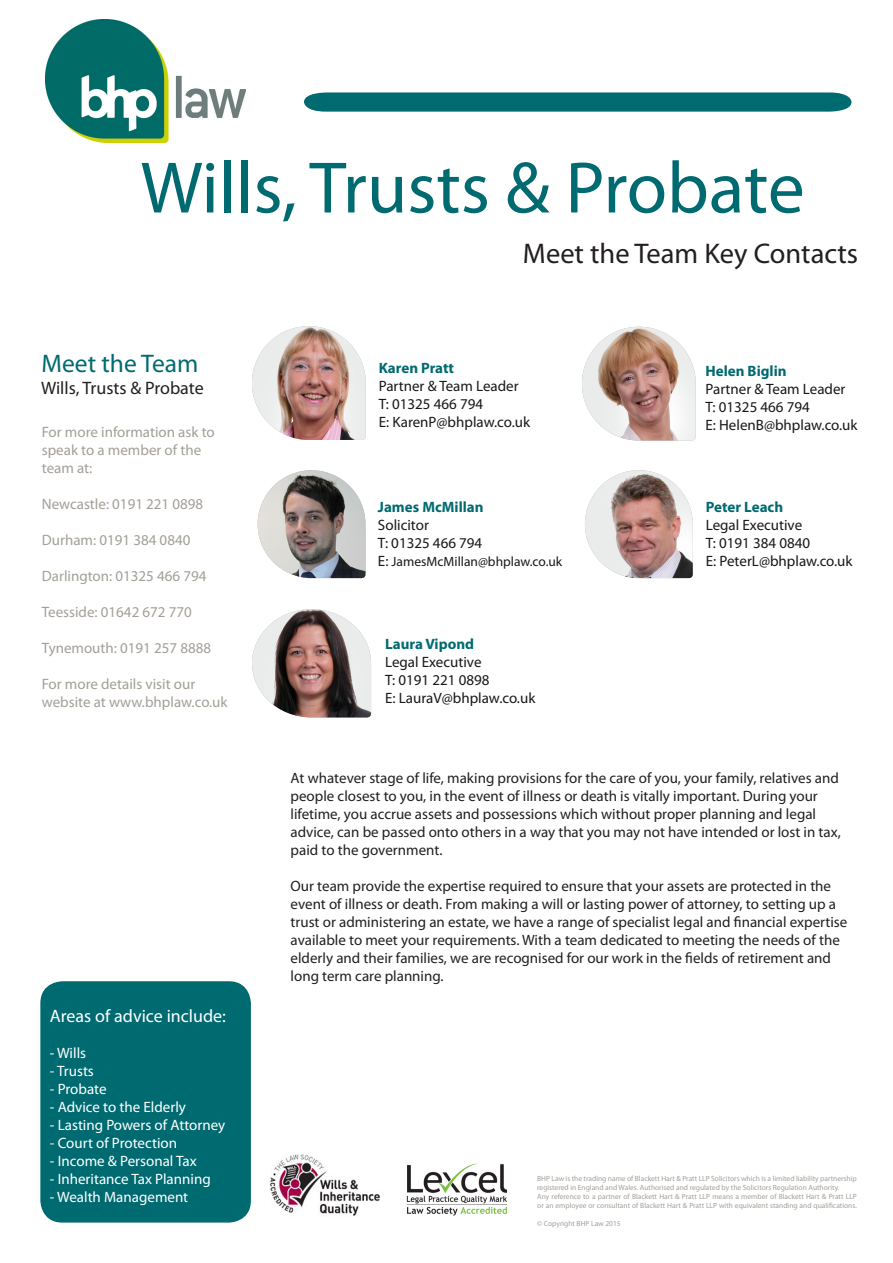
<style>
.page{position:relative;width:893px;height:1263px;background:#fff}
.page>*{position:absolute;margin:0;border:0;box-sizing:border-box;transform-origin:0 0}
.t1{font:73.5px "Myriad Pro";color:#006a71}
.t2{font:28.5px "Myriad Pro";color:#231f20}
.t3{font:25.5px "Myriad Pro";color:#006a71}
.t4{font:18px "Myriad Pro";color:#fff}
.t5{font:18px "Myriad Pro";color:#231f20}
.t6{font:15px/18px "Myriad Pro";color:#231f20}
.t7{font:15px "Myriad Pro";color:#1a171b}
.t8{font:15px "Myriad Pro";color:#a39f98}
.t9{font:15px "Myriad Pro";color:#fff}
.t10{font:700 15px "Myriad Pro";color:#006a71}
.t11{font:13.5px "Myriad Pro";color:#1a171b}
.t12{font:7.5px/9px "Myriad Pro";color:#a39f98}
.s1{font-size:15px}
</style>
<div class="page">
<img style="left:406px;top:1163px;width:102px;height:53px">
<img style="left:46px;top:19px;width:200px;height:123px">
<div style="left:41px;top:982px;width:209px;height:240px;background:#006a71;border-radius:21px"></div>
<div style="left:40px;top:981px;width:211px;height:241px;border:2px solid #006a71;border-radius:21px"></div>
<svg style="left:304px;top:92px;width:548px;height:20px"></svg>
<img style="left:582px;top:327px;width:114px;height:113px">
<img style="left:252px;top:609px;width:119px;height:108px">
<img style="left:252px;top:326px;width:114px;height:114px">
<img style="left:258px;top:470px;width:107px;height:108px">
<img style="left:269px;top:1154px;width:112px;height:62px">
<img style="left:585px;top:470px;width:108px;height:108px">
<p class="t1" style="left:141px;top:142px;width:666px">Wills, Trusts &amp; Probate</p>
<p class="t3" style="left:41px;top:348px;width:158px">Meet the Team</p>
<p class="t5" style="left:41px;top:377px;width:164px">Wills, Trusts &amp; Probate</p>
<p class="t8" style="left:42px;top:422px;width:174px">For more information ask to</p>
<p class="t8" style="left:42px;top:440px;width:161px">speak to a member of the</p>
<p class="t8" style="left:42px;top:458px;width:52px">team at:</p>
<p class="t8" style="left:42px;top:494px;width:163px">Newcastle: 0191 221 0898</p>
<p class="t8" style="left:42px;top:530px;width:150px">Durham: 0191 384 0840</p>
<p class="t8" style="left:42px;top:566px;width:166px">Darlington: 01325 466 794</p>
<p class="t8" style="left:42px;top:602px;width:152px">Teesside: 01642 672 770</p>
<p class="t8" style="left:42px;top:638px;width:171px">Tynemouth: 0191 257 8888</p>
<p class="t8" style="left:42px;top:674px;width:155px">For more details visit our</p>
<p class="t8" style="left:42px;top:692px;width:187px">website at www.bhplaw.co.uk</p>
<p class="t4" style="left:50px;top:1005px;width:178px">Areas of advice include:</p>
<p class="t9" style="left:50px;top:1044px;width:38px">- Wills</p>
<p class="t9" style="left:50px;top:1062px;width:45px">- Trusts</p>
<p class="t9" style="left:50px;top:1080px;width:58px">- Probate</p>
<p class="t9" style="left:50px;top:1098px;width:138px">- Advice to the Elderly</p>
<p class="t9" style="left:50px;top:1116px;width:177px">- Lasting Powers of Attorney</p>
<p class="t9" style="left:50px;top:1134px;width:129px">- Court of Protection</p>
<p class="t9" style="left:50px;top:1152px;width:148px">- Income &amp; Personal Tax</p>
<p class="t9" style="left:50px;top:1170px;width:162px">- Inheritance Tax Planning</p>
<p class="t9" style="left:50px;top:1188px;width:140px">- Wealth Management</p>
<p class="t2" style="left:523px;top:236px;width:337px">Meet the Team Key Contacts</p>
<p class="t10" style="left:379px;top:358px;width:77px">Karen Pratt</p>
<p class="t7" style="left:379px;top:376px;width:141px">Partner &amp; Team Leader</p>
<p class="t7" style="left:379px;top:394px;width:106px">T: 01325 466 794</p>
<p class="t7" style="left:379px;top:412px;width:153px">E: KarenP@bhplaw.co.uk</p>
<p class="t10" style="left:378px;top:497px;width:107px">James McMillan</p>
<p class="t7" style="left:378px;top:515px;width:53px">Solicitor</p>
<p class="t7" style="left:378px;top:533px;width:106px">T: 01325 466 794</p>
<p class="t11" style="left:378px;top:553px;width:186px"><span class="s1">E:</span> JamesMcMillan@bhplaw.co.uk</p>
<p class="t10" style="left:385px;top:634px;width:90px">Laura Vipond</p>
<p class="t7" style="left:385px;top:653px;width:98px">Legal Executive</p>
<p class="t7" style="left:385px;top:671px;width:106px">T: 0191 221 0898</p>
<p class="t7" style="left:385px;top:689px;width:152px">E: LauraV@bhplaw.co.uk</p>
<p class="t10" style="left:705px;top:362px;width:83px">Helen Biglin</p>
<p class="t7" style="left:705px;top:380px;width:141px">Partner &amp; Team Leader</p>
<p class="t7" style="left:705px;top:398px;width:106px">T: 01325 466 794</p>
<p class="t7" style="left:705px;top:416px;width:154px">E: HelenB@bhplaw.co.uk</p>
<p class="t10" style="left:706px;top:497px;width:79px">Peter Leach</p>
<p class="t7" style="left:706px;top:515px;width:98px">Legal Executive</p>
<p class="t7" style="left:706px;top:533px;width:106px">T: 0191 384 0840</p>
<p class="t7" style="left:706px;top:551px;width:148px">E: PeterL@bhplaw.co.uk</p>
<p class="t6" style="left:291px;top:769px;width:552px">At whatever stage of life, making provisions for the care of you, your family, relatives and people closest to you, in the event of illness or death is vitally important. During your lifetime, you accrue assets and possessions which without proper planning and legal advice, can be passed onto others in a way that you may not have intended or lost in tax, paid to the government.</p>
<p class="t6" style="left:291px;top:877px;width:558px">Our team provide the expertise required to ensure that your assets are protected in the event of illness or death. From making a will or lasting power of attorney, to setting up a trust or administering an estate, we have a range of specialist legal and financial expertise available to meet your requirements. With a team dedicated to meeting the needs of the elderly and their families, we are recognised for our work in the fields of retirement and long term care planning.</p>
<p class="t12" style="left:537px;top:1174px;width:321px">BHP Law is the trading name of Blackett Hart &amp; Pratt LLP Solicitors which is a limited liability partnership registered in England and Wales. Authorised and regulated by the Solicitors Regulation Authority.</p>
<p class="t12" style="left:537px;top:1192px;width:321px">Any reference to a partner of Blackett Hart &amp; Pratt LLP means a member of Blackett Hart &amp; Pratt LLP or an employee or consultant of Blackett Hart &amp; Pratt LLP with equivalent standing and qualifications.</p>
<p class="t12" style="left:537px;top:1219px;width:85px">© Copyright BHP Law 2015</p>
</div>
